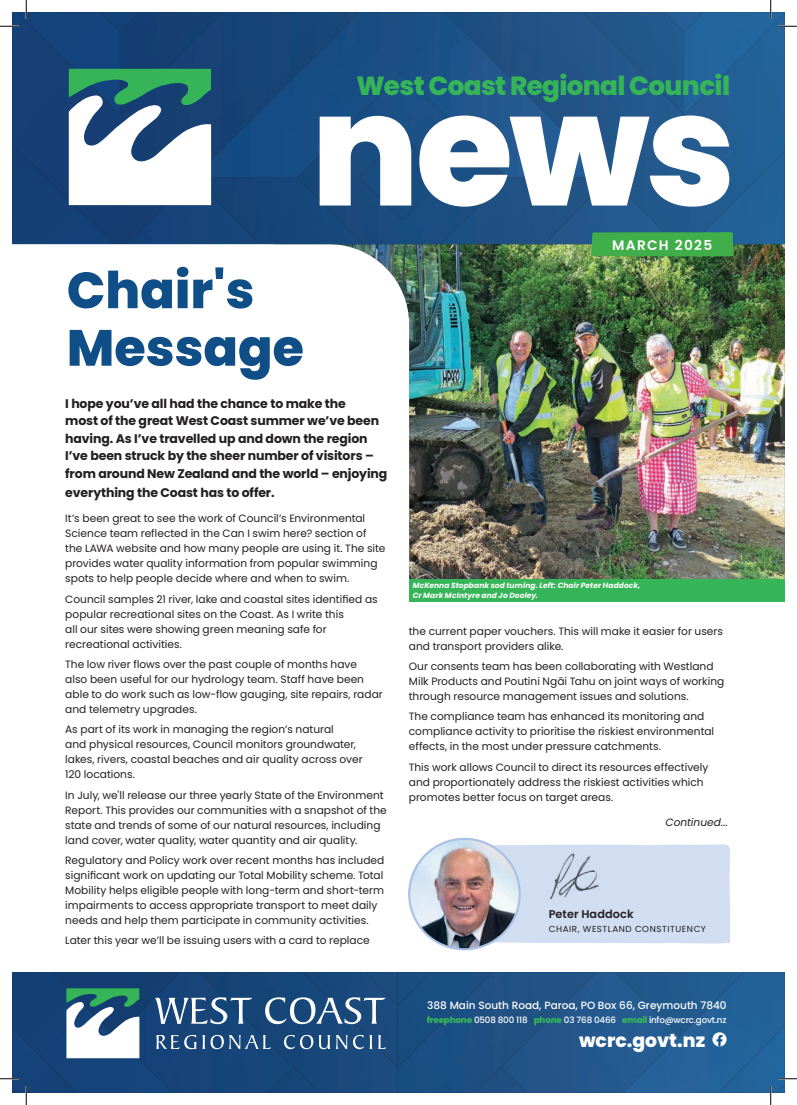
<style>
.page{position:relative;width:797px;height:1105px;background:#fff}
.page>*{position:absolute;margin:0;border:0;box-sizing:border-box;transform-origin:0 0}
.t1{font:800 50.88px/57.5px "Poppins";color:#0f4e87}
.t2{font:800 26.25px "Poppins";letter-spacing:-.025em;color:#36b558}
.t3{font:800 18.75px "Poppins";color:#fff}
.t4{font:600 13.75px "Poppins";letter-spacing:.095em;color:#fff}
.t5{font:700 12.5px/17.5px "Poppins";letter-spacing:-.01em;color:#231f20}
.t6{font:600 11.25px "Poppins";letter-spacing:.01em;color:#231f20}
.t7{font:10.62px/15px "Poppins";color:#231f20}
.t8{font:italic 10.62px "Poppins";color:#231f20}
.t9{font:500 10.5px "Poppins";color:#fff}
.t10{font:500 8.75px "Poppins";letter-spacing:-.02em;color:#fff}
.t11{font:8.75px "Poppins";letter-spacing:.06em;color:#231f20}
.t12{font:italic 700 7.5px/10px "Poppins";letter-spacing:.01em;color:#fff}
.s1{font-weight:800;color:#36b558}
</style>
<div class="page">
<img style="left:409px;top:244px;width:376px;height:335px">
<svg style="left:12px;top:244px;width:397px;height:75px"></svg>
<div style="left:359px;top:12px;width:85px;height:61px;background:#1b4f83"></div>
<div style="left:359px;top:73px;width:85px;height:171px;background:#1b4e82"></div>
<img style="left:12px;top:12px;width:347px;height:232px">
<div style="left:17px;top:12px;width:205px;height:103px;background:#164076"></div>
<img style="left:444px;top:12px;width:341px;height:232px">
<img style="left:581px;top:12px;width:204px;height:103px">
<div style="left:173px;top:972px;width:26px;height:121px;background:#184377"></div>
<div style="left:12px;top:972px;width:161px;height:121px;background:#144278"></div>
<div style="left:12px;top:1028px;width:65px;height:65px;background:#144278"></div>
<img style="left:199px;top:972px;width:424px;height:121px">
<div style="left:302px;top:972px;width:191px;height:96px;background:#1a4d80"></div>
<div style="left:51px;top:972px;width:129px;height:64px;background:#143e72"></div>
<img style="left:476px;top:1067px;width:51px;height:26px">
<div style="left:623px;top:972px;width:162px;height:121px;background:#256298"></div>
<div style="left:718px;top:1026px;width:67px;height:67px;background:#22639a"></div>
<img style="left:615px;top:972px;width:129px;height:64px">
<svg style="left:712px;top:1032px;width:14px;height:14px"></svg>
<svg style="left:716px;top:1035px;width:6px;height:11px"></svg>
<svg style="left:155px;top:997px;width:231px;height:52px;background:#436992"></svg>
<svg style="left:66px;top:988px;width:73px;height:70px"></svg>
<div style="left:591px;top:232px;width:142px;height:24px;background:#40ae49"></div>
<svg style="left:319px;top:116px;width:410px;height:91px"></svg>
<svg style="left:69px;top:69px;width:142px;height:136px"></svg>
<div style="left:519px;top:844px;width:211px;height:100px;background:#d1def1"></div>
<img style="left:410px;top:839px;width:109px;height:110px">
<div style="left:408px;top:838px;width:113px;height:112px;border:2px solid #a8c1e4;border-radius:50%"></div>
<img style="left:533px;top:849px;width:82px;height:52px">
<div style="left:409px;top:579px;width:376px;height:23px;background:#36b558"></div>
<svg style="left:0;top:25px;width:19px;height:2px"></svg>
<svg style="left:778px;top:25px;width:19px;height:2px"></svg>
<svg style="left:0;top:1078px;width:19px;height:1px"></svg>
<svg style="left:25px;top:0;width:2px;height:19px"></svg>
<svg style="left:25px;top:1086px;width:2px;height:19px"></svg>
<svg style="left:770px;top:0;width:1px;height:19px"></svg>
<svg style="left:770px;top:1078px;width:27px;height:27px"></svg>
<h2 class="t2" style="left:356px;top:71px;width:375px">West Coast Regional Council</h2>
<h1 class="t1" style="left:67px;top:262px;width:238px">Chair's<br>Message</h1>
<p class="t5" style="left:65px;top:395px;width:324px">I hope you’ve all had the chance to make the<br>most of the great West Coast summer we’ve been having. As I’ve travelled up and down the region I’ve been struck by the sheer number of visitors – from around New Zealand and the world – enjoying</p>
<p class="t5" style="left:65px;top:484px;width:211px">everything the Coast has to offer.</p>
<p class="t7" style="left:65px;top:511px;width:322px">It’s been great to see the work of Council’s Environmental Science team reflected in the Can I swim here? section of the LAWA website and how many people are using it. The site provides water quality information from popular swimming spots to help people decide where and when to swim.</p>
<p class="t7" style="left:65px;top:591px;width:314px">Council samples 21 river, lake and coastal sites identified as popular recreational sites on the Coast. As I write this<br>all our sites were showing green meaning safe for recreational activities.</p>
<p class="t7" style="left:65px;top:657px;width:319px">The low river flows over the past couple of months have<br>also been useful for our hydrology team. Staff have been able to do work such as low-flow gauging, site repairs, radar and telemetry upgrades.</p>
<p class="t7" style="left:65px;top:722px;width:299px">As part of its work in managing the region’s natural<br>and physical resources, Council monitors groundwater, lakes, rivers, coastal beaches and air quality across over 120 locations.</p>
<p class="t7" style="left:65px;top:787px;width:323px">In July, we'll release our three yearly State of the Environment Report. This provides our communities with a snapshot of the state and trends of some of our natural resources, including land cover, water quality, water quantity and air quality.</p>
<p class="t7" style="left:65px;top:853px;width:321px">Regulatory and Policy work over recent months has included significant work on updating our Total Mobility scheme. Total Mobility helps eligible people with long-term and short-term impairments to access appropriate transport to meet daily needs and help them participate in community activities.</p>
<p class="t7" style="left:65px;top:933px;width:306px">Later this year we’ll be issuing users with a card to replace</p>
<p class="t4" style="left:612px;top:237px;width:102px">MARCH 2025</p>
<p class="t12" style="left:412px;top:580px;width:229px">McKenna Stopbank sod turning. Left: Chair Peter Haddock,<br>Cr Mark McIntyre and Jo Dooley.</p>
<p class="t7" style="left:409px;top:623px;width:316px">the current paper vouchers. This will make it easier for users and transport providers alike.</p>
<p class="t7" style="left:409px;top:659px;width:317px">Our consents team has been collaborating with Westland<br>Milk Products and Poutini Ngāi Tahu on joint ways of working through resource management issues and solutions.</p>
<p class="t7" style="left:409px;top:709px;width:307px">The compliance team has enhanced its monitoring and compliance activity to prioritise the riskiest environmental effects, in the most under pressure catchments.</p>
<p class="t7" style="left:409px;top:759px;width:301px">This work allows Council to direct its resources effectively and proportionately address the riskiest activities which promotes better focus on target areas.</p>
<p class="t8" style="left:665px;top:816px;width:64px">Continued...</p>
<p class="t6" style="left:549px;top:908px;width:86px">Peter Haddock</p>
<p class="t11" style="left:549px;top:924px;width:159px">CHAIR, WESTLAND CONSTITUENCY</p>
<p class="t9" style="left:427px;top:1000px;width:301px">388 Main South Road, Paroa, PO Box 66, Greymouth 7840</p>
<p class="t10" style="left:426px;top:1015px;width:301px"><span class="s1">freephone</span> 0508 800 118 <span class="s1">phone</span> 03 768 0466 <span class="s1">email</span> info@wcrc.govt.nz</p>
<h3 class="t3" style="left:579px;top:1029px;width:128px">wcrc.govt.nz</h3>
</div>
